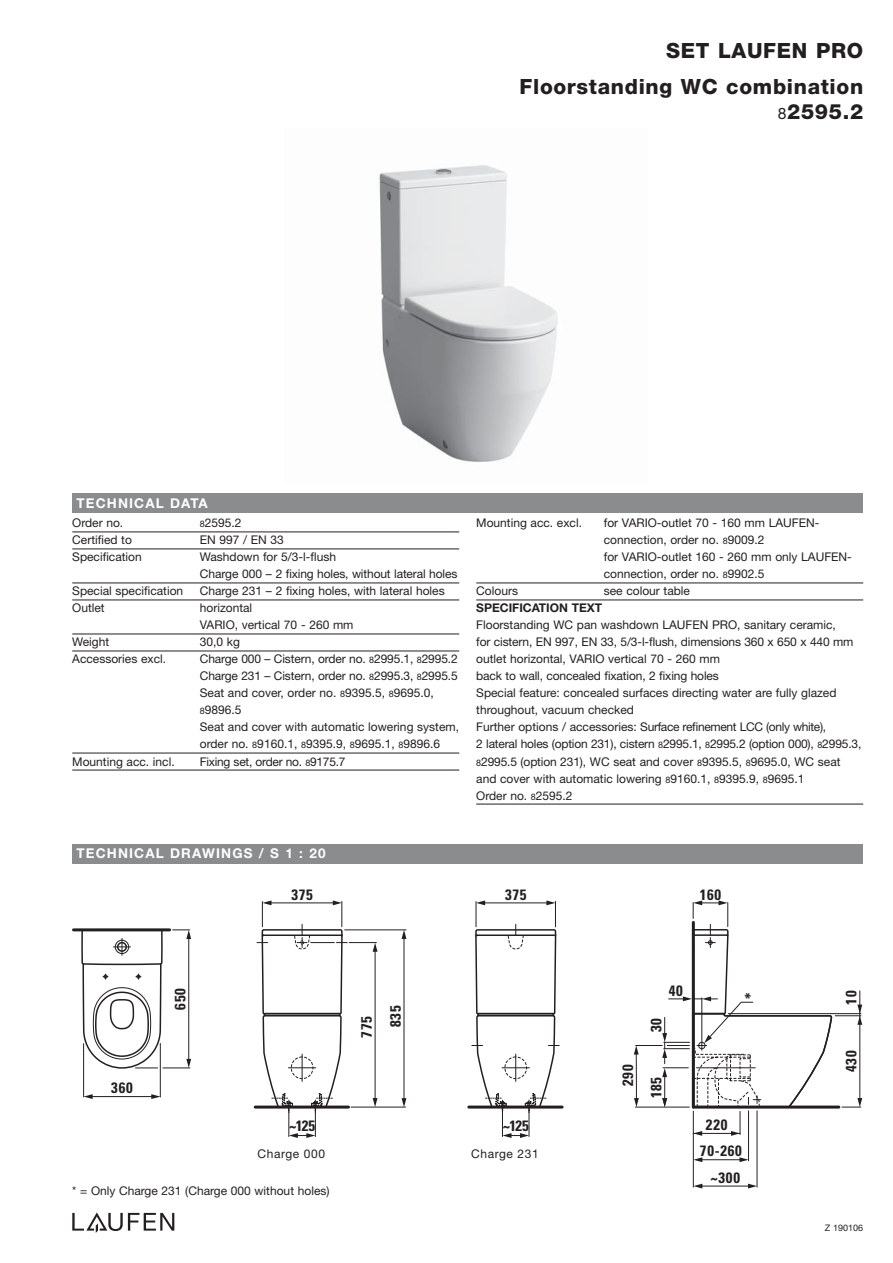
<style>
.page{position:relative;width:893px;height:1263px;background:#fff}
.page>*{position:absolute;margin:0;border:0;box-sizing:border-box;transform-origin:0 0}
.t1{font:800 21px/25.5px "Helvetica Neue";letter-spacing:.03em;color:#231f20;text-align:right}
.t2{font:700 condensed 15px "Univers";letter-spacing:.05em;color:#231f20}
.t3{font:700 13.5px "Helvetica Neue";letter-spacing:.085em;color:#fff}
.t4{font:12px/17px "Helvetica Neue";color:#231f20}
.t5{font:12px "Helvetica Neue";letter-spacing:-.02em;color:#231f20}
.t6{font:12px "Helvetica Neue";letter-spacing:.05em;color:#231f20}
.t7{font:700 12px "Helvetica Neue";color:#231f20}
.t8{font:9px "Helvetica Neue";color:#231f20}
.s1{font-weight:400;font-size:15.75px}
.s2{font-size:9px}
</style>
<div class="page">
<div style="left:72px;top:844px;width:791px;height:19px;background:#8a8c8e"></div>
<div style="left:72px;top:493px;width:791px;height:19px;background:#8a8c8e"></div>
<hr style="left:289px;top:1100px;width:1px;height:36px;background:#231f20">
<hr style="left:315px;top:1100px;width:1px;height:36px;background:#231f20">
<svg style="left:289px;top:1133px;width:26px;height:5px"></svg>
<hr style="left:502px;top:1100px;width:1px;height:36px;background:#231f20">
<hr style="left:529px;top:1100px;width:1px;height:36px;background:#231f20">
<svg style="left:502px;top:1133px;width:27px;height:5px"></svg>
<svg style="left:72px;top:650px;width:119px;height:583px"></svg>
<hr style="left:92px;top:1096px;width:60px;height:1px;background:#231f20">
<hr style="left:73px;top:928px;width:97px;height:3px;background:#231f20">
<hr style="left:351px;top:1107px;width:55px;height:1px;background:#231f20">
<svg style="left:402px;top:1098px;width:4px;height:9px"></svg>
<svg style="left:402px;top:930px;width:4px;height:9px"></svg>
<hr style="left:404px;top:938px;width:1px;height:161px;background:#231f20">
<svg style="left:252px;top:752px;width:125px;height:368px"></svg>
<hr style="left:345px;top:929px;width:61px;height:1px;background:#231f20">
<svg style="left:466px;top:803px;width:99px;height:317px"></svg>
<hr style="left:693px;top:1111px;width:1px;height:76px;background:#231f20">
<hr style="left:748px;top:1111px;width:1px;height:50px;background:#231f20">
<svg style="left:693px;top:1157px;width:9px;height:5px"></svg>
<svg style="left:739px;top:1157px;width:9px;height:5px"></svg>
<hr style="left:702px;top:1159px;width:38px;height:1px;background:#231f20">
<hr style="left:757px;top:1111px;width:1px;height:76px;background:#231f20">
<svg style="left:693px;top:1184px;width:9px;height:4px"></svg>
<svg style="left:748px;top:1184px;width:9px;height:4px"></svg>
<hr style="left:701px;top:1186px;width:48px;height:1px;background:#231f20">
<img style="left:379px;top:165px;width:179px;height:297px">
<hr style="left:72px;top:532px;width:387px;height:1px;background:#231f20">
<hr style="left:72px;top:549px;width:387px;height:1px;background:#231f20">
<hr style="left:72px;top:583px;width:387px;height:1px;background:#231f20">
<hr style="left:72px;top:600px;width:387px;height:1px;background:#231f20">
<hr style="left:72px;top:634px;width:387px;height:1px;background:#231f20">
<hr style="left:72px;top:651px;width:387px;height:1px;background:#231f20">
<hr style="left:72px;top:753px;width:387px;height:1px;background:#231f20">
<hr style="left:72px;top:770px;width:387px;height:1px;background:#231f20">
<hr style="left:476px;top:583px;width:387px;height:1px;background:#231f20">
<hr style="left:476px;top:600px;width:387px;height:1px;background:#231f20">
<hr style="left:476px;top:804px;width:387px;height:1px;background:#231f20">
<svg style="left:634px;top:900px;width:228px;height:236px"></svg>
<h1 class="t1" style="left:666px;top:39px;width:198px">SET LAUFEN PRO</h1>
<h1 class="t1" style="left:520px;top:75px;width:345px">Floorstanding WC combination<br><span class="s1">8</span>2595.2</h1>
<p class="t3" style="left:77px;top:498px;width:133px">TECHNICAL DATA</p>
<p class="t4" style="left:72px;top:516px;width:53px">Order no.</p>
<p class="t4" style="left:200px;top:516px;width:43px"><span class="s2">8</span>2595.2</p>
<p class="t4" style="left:72px;top:533px;width:61px">Certified to</p>
<p class="t4" style="left:200px;top:533px;width:86px">EN 997 / EN 33</p>
<p class="t4" style="left:72px;top:550px;width:71px">Specification</p>
<p class="t4" style="left:200px;top:550px;width:259px">Washdown for 5/3-l-flush<br>Charge 000 – 2 fixing holes, without lateral holes</p>
<p class="t4" style="left:72px;top:584px;width:112px">Special specification</p>
<p class="t4" style="left:200px;top:584px;width:246px">Charge 231 – 2 fixing holes, with lateral holes</p>
<p class="t4" style="left:72px;top:601px;width:34px">Outlet</p>
<p class="t4" style="left:200px;top:601px;width:155px">horizontal<br>VARIO, vertical 70 - 260 mm</p>
<p class="t4" style="left:72px;top:635px;width:38px">Weight</p>
<p class="t4" style="left:200px;top:635px;width:42px">30,0 kg</p>
<p class="t4" style="left:72px;top:652px;width:95px">Accessories excl.</p>
<p class="t4" style="left:200px;top:652px;width:261px">Charge 000 – Cistern, order no. <span class="s2">8</span>2995.1, <span class="s2">8</span>2995.2<br>Charge 231 – Cistern, order no. <span class="s2">8</span>2995.3, <span class="s2">8</span>2995.5<br>Seat and cover, order no. <span class="s2">8</span>9395.5, <span class="s2">8</span>9695.0, <span class="s2">8</span>9896.5<br>Seat and cover with automatic lowering system, order no. <span class="s2">8</span>9160.1, <span class="s2">8</span>9395.9, <span class="s2">8</span>9695.1, <span class="s2">8</span>9896.6</p>
<p class="t4" style="left:72px;top:754px;width:104px">Mounting acc. incl.</p>
<p class="t5" style="left:200px;top:757px;width:147px">Fixing set, order no. <span class="s2">8</span>9175.7</p>
<p class="t4" style="left:476px;top:516px;width:107px">Mounting acc. excl.</p>
<p class="t4" style="left:604px;top:516px;width:250px">for VARIO-outlet 70 - 160 mm LAUFEN&shy;connection, order no. <span class="s2">8</span>9009.2<br>for VARIO-outlet 160 - 260 mm only LAUFEN&shy;connection, order no. <span class="s2">8</span>9902.5</p>
<p class="t4" style="left:476px;top:584px;width:43px">Colours</p>
<p class="t4" style="left:604px;top:584px;width:88px">see colour table</p>
<p class="t7" style="left:476px;top:604px;width:127px">SPECIFICATION TEXT</p>
<p class="t4" style="left:476px;top:618px;width:387px">Floorstanding WC pan washdown LAUFEN PRO, sanitary ceramic,<br>for cistern, EN 997, EN 33, 5/3-l-flush, dimensions 360 x 650 x 440 mm outlet horizontal, VARIO vertical 70 - 260 mm<br>back to wall, concealed fixation, 2 fixing holes<br>Special feature: concealed surfaces directing water are fully glazed throughout, vacuum checked<br>Further options / accessories: Surface refinement LCC (only white),<br>2 lateral holes (option 231), cistern <span class="s2">8</span>2995.1, <span class="s2">8</span>2995.2 (option 000), <span class="s2">8</span>2995.3, <span class="s2">8</span>2995.5 (option 231), WC seat and cover <span class="s2">8</span>9395.5, <span class="s2">8</span>9695.0, WC seat and cover with automatic lowering <span class="s2">8</span>9160.1, <span class="s2">8</span>9395.9, <span class="s2">8</span>9695.1<br>Order no. <span class="s2">8</span>2595.2</p>
<p class="t3" style="left:77px;top:849px;width:250px">TECHNICAL DRAWINGS / S 1 : 20</p>
<p class="t2" style="left:291px;top:889px;width:23px">375</p>
<p class="t2" style="left:505px;top:889px;width:23px">375</p>
<p class="t2" style="left:700px;top:889px;width:23px">160</p>
<p class="t2" style="left:111px;top:1082px;width:23px">360</p>
<p class="t2" style="left:175px;top:1010px;width:23px;rotate:-90deg">650</p>
<p class="t2" style="left:361px;top:1038px;width:23px;rotate:-90deg">775</p>
<p class="t2" style="left:390px;top:1027px;width:23px;rotate:-90deg">835</p>
<p class="t2" style="left:622px;top:1086px;width:23px;rotate:-90deg">290</p>
<p class="t2" style="left:669px;top:985px;width:16px">40</p>
<p class="t2" style="left:651px;top:1032px;width:16px;rotate:-90deg">30</p>
<p class="t2" style="left:651px;top:1098px;width:23px;rotate:-90deg">185</p>
<p class="t2" style="left:846px;top:1004px;width:16px;rotate:-90deg">10</p>
<p class="t2" style="left:846px;top:1072px;width:23px;rotate:-90deg">430</p>
<p class="t2" style="left:289px;top:1120px;width:27px">~125</p>
<p class="t2" style="left:503px;top:1120px;width:27px">~125</p>
<p class="t2" style="left:706px;top:1119px;width:23px">220</p>
<p class="t6" style="left:258px;top:1149px;width:69px">Charge 000</p>
<p class="t6" style="left:471px;top:1149px;width:69px">Charge 231</p>
<p class="t2" style="left:700px;top:1145px;width:43px">70-260</p>
<p class="t2" style="left:710px;top:1172px;width:31px">~300</p>
<p class="t4" style="left:72px;top:1183px;width:259px">* = Only Charge 231 (Charge 000 without holes)</p>
<p class="t8" style="left:825px;top:1224px;width:40px">Z 190106</p>
</div>
